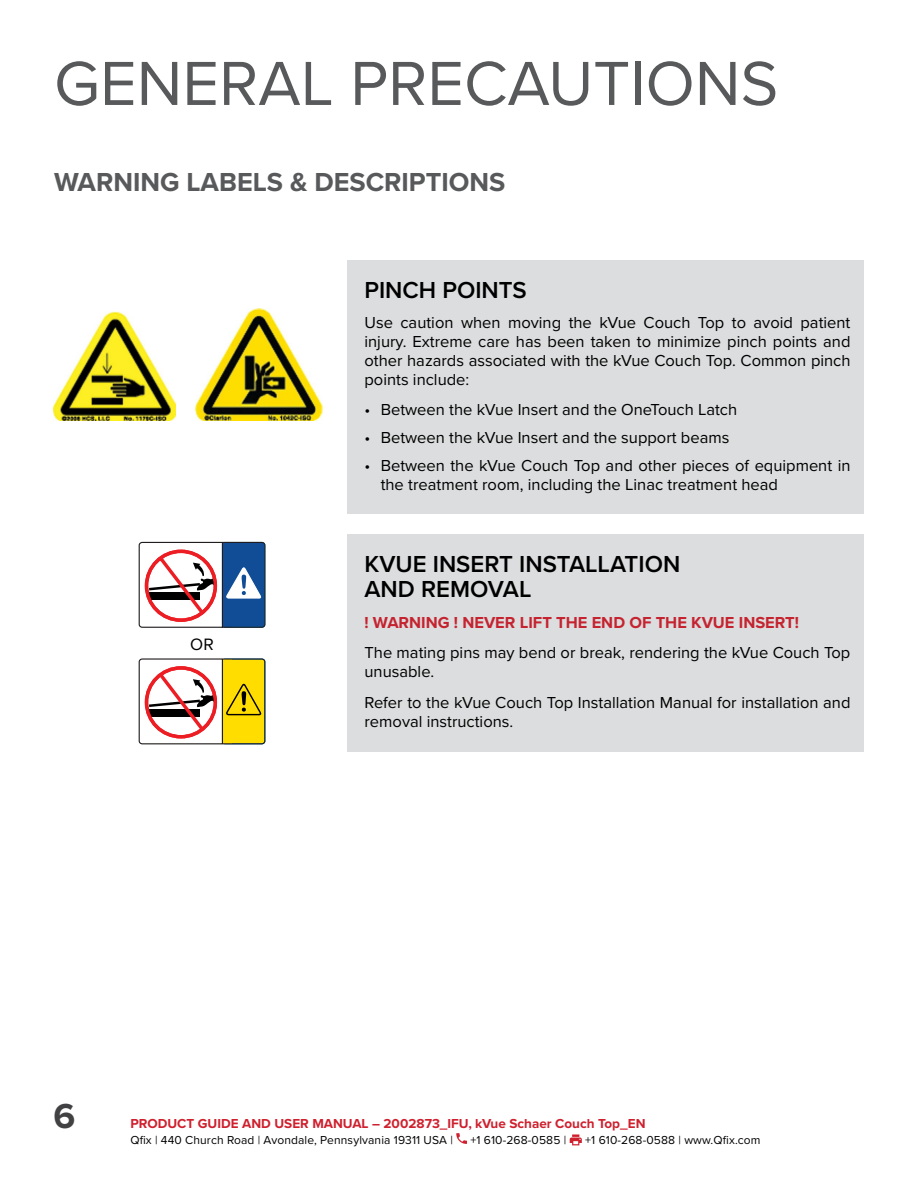
<style>
.page{position:relative;width:918px;height:1188px;background:#fff}
.page>*{position:absolute;margin:0;border:0;box-sizing:border-box;transform-origin:0 0}
.t1{font:64.5px "Proxima Nova";color:#58595b}
.t2{font:700 36px "Proxima Nova";color:#414042}
.t3{font:700 27px "Proxima Nova";color:#58595b}
.t4{font:600 24px/24.8px "Proxima Nova";color:#000}
.t5{font:17.1px "Proxima Nova";color:#000}
.t6{font:16.5px/18.8px "Proxima Nova";color:#000}
.t7{font:700 16.5px "Proxima Nova";color:#c52330}
.t8{font:700 13.5px "Proxima Nova";color:#cf202e}
.t9{font:12px "Proxima Nova";letter-spacing:.01em;color:#000}
</style>
<div class="page">
<svg style="left:456px;top:1133px;width:11px;height:11px"></svg>
<svg style="left:570px;top:1134px;width:12px;height:11px"></svg>
<div style="left:348px;top:535px;width:516px;height:217px;background:#dcddde"></div>
<svg style="left:138px;top:541px;width:128px;height:87px"></svg>
<svg style="left:138px;top:658px;width:128px;height:87px"></svg>
<div style="left:348px;top:260px;width:516px;height:254px;background:#dcddde"></div>
<img style="left:196px;top:309px;width:127px;height:112px">
<img style="left:54px;top:311px;width:122px;height:110px">
<h1 class="t1" style="left:54px;top:35px;width:726px">GENERAL PRECAUTIONS</h1>
<h3 class="t3" style="left:54px;top:162px;width:453px">WARNING LABELS &amp; DESCRIPTIONS</h3>
<p class="t5" style="left:190px;top:632px;width:25px">OR</p>
<h3 class="t4" style="left:364px;top:277px;width:164px">PINCH POINTS</h3>
<p class="t6" style="left:364px;top:313px;width:488px;text-align:justify">Use caution when moving the kVue Couch Top to avoid patient injury. Extreme care has been taken to minimize pinch points and other hazards associated with the kVue Couch Top. Common pinch points include:</p>
<p class="t6" style="left:364px;top:400px;width:374px">• Between the kVue Insert and the OneTouch Latch</p>
<p class="t6" style="left:364px;top:428px;width:366px">• Between the kVue Insert and the support beams</p>
<p class="t6" style="left:381px;top:455px;width:471px;text-indent:-16px">• Between the kVue Couch Top and other pieces of equipment in the treatment room, including the Linac treatment head</p>
<h3 class="t4" style="left:364px;top:551px;width:317px">KVUE INSERT INSTALLATION<br>AND REMOVAL</h3>
<p class="t7" style="left:364px;top:610px;width:436px">! WARNING ! NEVER LIFT THE END OF THE KVUE INSERT!</p>
<p class="t6" style="left:364px;top:643px;width:487px">The mating pins may bend or break, rendering the kVue Couch Top unusable.</p>
<p class="t6" style="left:364px;top:692px;width:487px">Refer to the kVue Couch Top Installation Manual for installation and removal instructions.</p>
<h2 class="t2" style="left:54px;top:1089px;width:23px">6</h2>
<p class="t8" style="left:130px;top:1114px;width:517px">PRODUCT GUIDE AND USER MANUAL – 2002873_IFU, kVue Schaer Couch Top_EN</p>
<p class="t9" style="left:130px;top:1131px;width:324px">Qfix | 440 Church Road | Avondale, Pennsylvania 19311 USA |</p>
<p class="t9" style="left:470px;top:1131px;width:97px">+1 610-268-0585 |</p>
<p class="t9" style="left:585px;top:1131px;width:177px">+1 610-268-0588 | www.Qfix.com</p>
</div>
